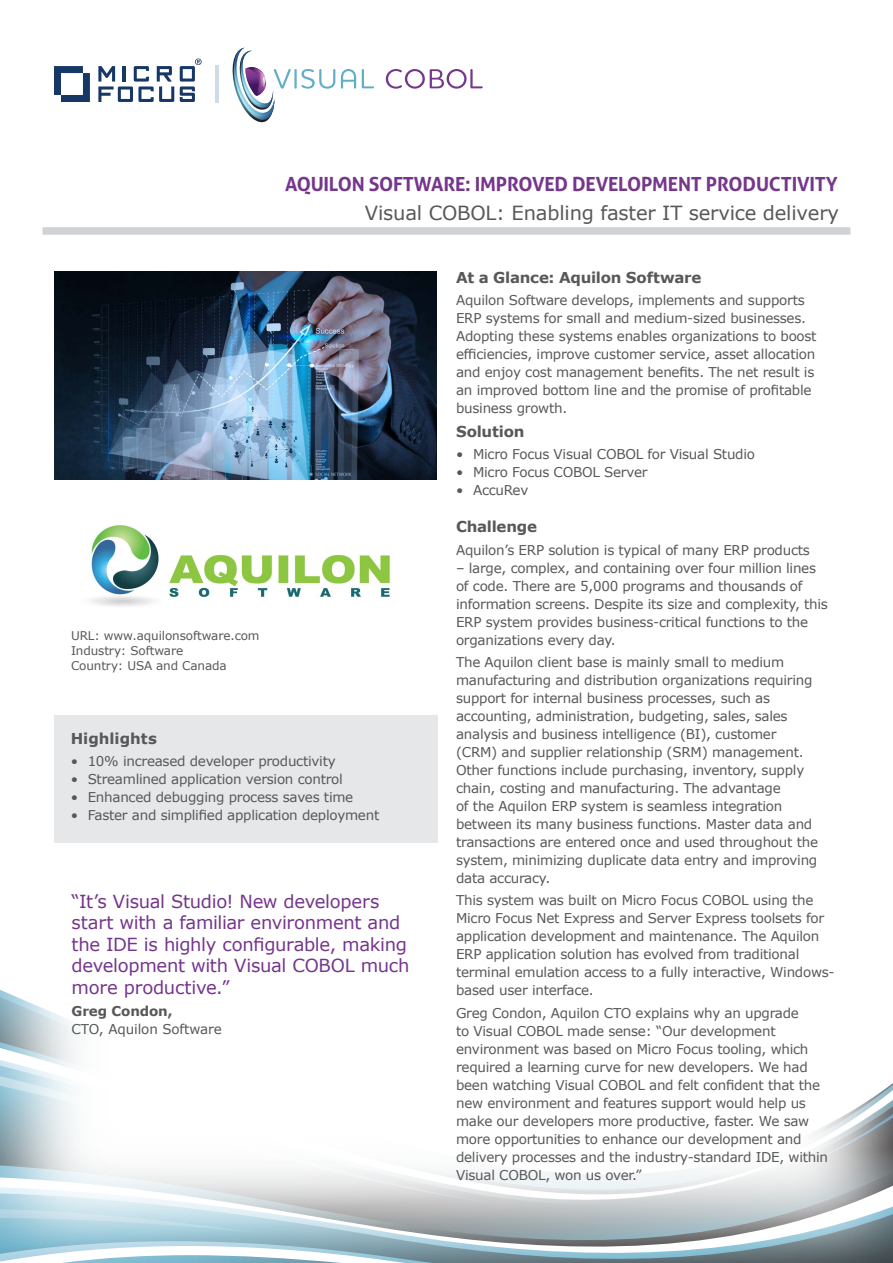
<style>
.page{position:relative;width:893px;height:1263px;background:#fff}
.page>*{position:absolute;margin:0;border:0;box-sizing:border-box;transform-origin:0 0}
.Product_Title{font:700 19.5px "Aller";letter-spacing:-.01em;color:#75368c}
.Subtitle{font:19.5px "Verdana";letter-spacing:-.01em;color:#57585a}
.quots{font:18px/21.6px "Verdana";letter-spacing:-.02em;color:#75368c}
.headings{font:700 15px "Verdana";letter-spacing:-.015em;color:#57585a}
.normal_text{font:13.5px/18px "Verdana";letter-spacing:-.02em;color:#57585a}
.bullets{font:13.5px "Verdana";letter-spacing:-.02em;color:#57585a}
.normal_text-2{font:700 13.5px "Verdana";letter-spacing:-.01em;color:#57585a}
.bullets-2{font:12px "Verdana";letter-spacing:-.01em;color:#57585a}
</style>
<div class="page">
<img style="left:0;top:775px;width:893px;height:488px">
<img style="left:54px;top:271px;width:383px;height:208px">
<svg style="left:54px;top:66px;width:36px;height:36px"></svg>
<svg style="left:98px;top:66px;width:76px;height:36px"></svg>
<svg style="left:180px;top:59px;width:22px;height:43px"></svg>
<hr style="left:215px;top:65px;width:4px;height:38px;background:#cedbeb">
<div style="left:43px;top:227px;width:807px;height:8px;background:#d1d2d4"></div>
<svg style="left:386px;top:69px;width:97px;height:20px"></svg>
<svg style="left:232px;top:48px;width:142px;height:75px"></svg>
<svg style="left:447px;top:69px;width:20px;height:20px"></svg>
<div style="left:449px;top:71px;width:15px;height:16px;background:#fff;border-radius:50%"></div>
<div style="left:54px;top:715px;width:383px;height:128px;background:#e6e7e9"></div>
<img style="left:90px;top:525px;width:300px;height:81px">
<p class="Product_Title" style="left:285px;top:172px;width:554px">AQUILON SOFTWARE: IMPROVED DEVELOPMENT PRODUCTIVITY</p>
<p class="Subtitle" style="left:365px;top:199px;width:476px">Visual COBOL: Enabling faster IT service delivery</p>
<p class="bullets-2" style="left:71px;top:627px;width:190px">URL: www.aquilonsoftware.com</p>
<p class="bullets-2" style="left:71px;top:642px;width:114px">Industry: Software</p>
<p class="bullets-2" style="left:71px;top:657px;width:157px">Country: USA and Canada</p>
<p class="headings" style="left:71px;top:728px;width:88px">Highlights</p>
<p class="bullets" style="left:71px;top:752px;width:266px">• 10% increased developer productivity</p>
<p class="bullets" style="left:71px;top:770px;width:274px">• Streamlined application version control</p>
<p class="bullets" style="left:71px;top:788px;width:284px">• Enhanced debugging process saves time</p>
<p class="bullets" style="left:71px;top:806px;width:310px">• Faster and simplified application deployment</p>
<p class="quots" style="left:72px;top:890px;width:340px">“It’s Visual Studio! New developers start with a familiar environment and the IDE is highly configurable, making development with Visual COBOL much more productive.”</p>
<p class="normal_text-2" style="left:72px;top:1002px;width:103px">Greg Condon,</p>
<p class="normal_text" style="left:72px;top:1020px;width:152px">CTO, Aquilon Software</p>
<p class="headings" style="left:456px;top:267px;width:247px">At a Glance: Aquilon Software</p>
<p class="normal_text" style="left:456px;top:291px;width:362px">Aquilon Software develops, implements and supports ERP systems for small and medium-sized businesses.<br>Adopting these systems enables organizations to boost efficiencies, improve customer service, asset allocation and enjoy cost management benefits. The net result is an improved bottom line and the promise of profitable business growth.</p>
<p class="headings" style="left:456px;top:421px;width:70px">Solution</p>
<p class="bullets" style="left:456px;top:445px;width:300px">• Micro Focus Visual COBOL for Visual Studio</p>
<p class="bullets" style="left:456px;top:463px;width:193px">• Micro Focus COBOL Server</p>
<p class="bullets" style="left:456px;top:481px;width:74px">• AccuRev</p>
<p class="headings" style="left:456px;top:516px;width:83px">Challenge</p>
<p class="normal_text" style="left:456px;top:541px;width:355px">Aquilon’s ERP solution is typical of many ERP products</p>
<p class="normal_text" style="left:456px;top:559px;width:373px">– large, complex, and containing over four million lines of code. There are 5,000 programs and thousands of information screens. Despite its size and complexity, this ERP system provides business-critical functions to the organizations every day.</p>
<p class="normal_text" style="left:456px;top:653px;width:363px">The Aquilon client base is mainly small to medium manufacturing and distribution organizations requiring support for internal business processes, such as accounting, administration, budgeting, sales, sales analysis and business intelligence (BI), customer (CRM) and supplier relationship (SRM) management.<br>Other functions include purchasing, inventory, supply chain, costing and manufacturing. The advantage<br>of the Aquilon ERP system is seamless integration between its many business functions. Master data and transactions are entered once and used throughout the system, minimizing duplicate data entry and improving data accuracy.</p>
<p class="normal_text" style="left:456px;top:891px;width:380px">This system was built on Micro Focus COBOL using the Micro Focus Net Express and Server Express toolsets for application development and maintenance. The Aquilon ERP application solution has evolved from traditional terminal emulation access to a fully interactive, Windows&shy;based user interface.</p>
<p class="normal_text" style="left:456px;top:1003px;width:374px">Greg Condon, Aquilon CTO explains why an upgrade<br>to Visual COBOL made sense: “Our development environment was based on Micro Focus tooling, which required a learning curve for new developers. We had been watching Visual COBOL and felt confident that the new environment and features support would help us make our developers more productive, faster. We saw more opportunities to enhance our development and delivery processes and the industry-standard IDE, within Visual COBOL, won us over.”</p>
</div>
